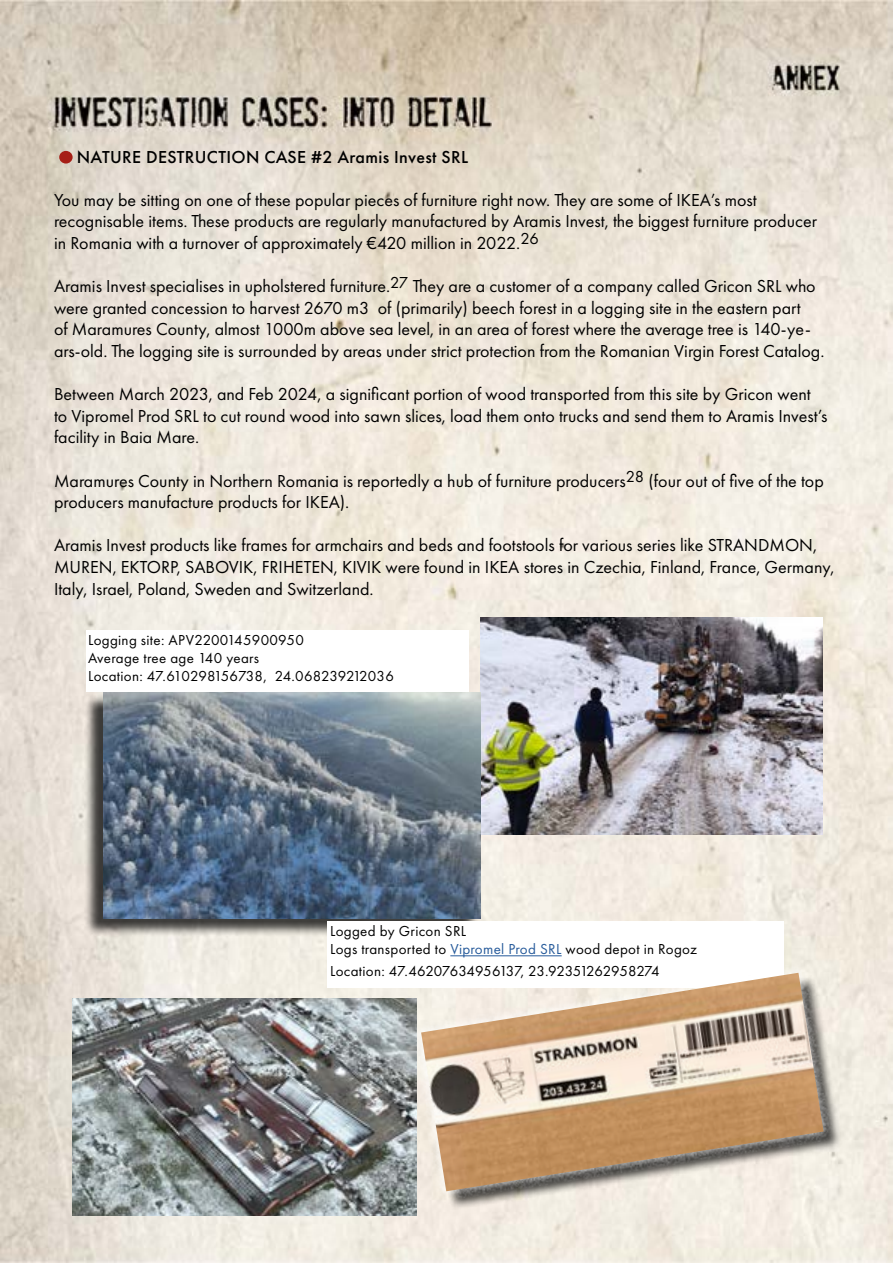
<style>
.page{position:relative;width:893px;height:1263px;background:#fff}
.page>*{position:absolute;margin:0;border:0;box-sizing:border-box;transform-origin:0 0}
.t1{font:18px/21.6px "Futura PT";color:#000}
.t2{font:500 18px "Futura PT";letter-spacing:.02em;color:#000}
.t3{font:15px/18px "Futura PT";letter-spacing:.02em;color:#000}
.t4{font:15px "Futura PT";letter-spacing:-.015em;color:#000}
.s1{color:#275b9b}
</style>
<div class="page">
<img style="left:0;top:0;width:893px;height:1262px">
<div style="left:59px;top:151px;width:14px;height:13px;background:#a61f16;border-radius:50%"></div>
<div style="left:87px;top:630px;width:382px;height:62px;background:#fff"></div>
<img style="left:480px;top:617px;width:343px;height:217px">
<div style="left:84px;top:694px;width:393px;height:243px;background:#000;opacity:.75"></div>
<img style="left:103px;top:692px;width:377px;height:226px">
<div style="left:327px;top:921px;width:457px;height:66px;background:#fff"></div>
<hr style="left:450px;top:955px;width:112px;height:1px;background:#275b9b">
<img style="left:72px;top:999px;width:344px;height:216px">
<div style="left:423px;top:975px;width:418px;height:234px;background:#000;opacity:.75"></div>
<svg style="left:409px;top:962px;width:426px;height:240px"></svg>
<img style="left:421px;top:973px;width:403px;height:218px">
<p class="t2" style="left:77px;top:146px;width:393px">NATURE DESTRUCTION CASE #2 Aramis Invest SRL</p>
<p class="t1" style="left:54px;top:189px;width:764px">You may be sitting on one of these popular pieces of furniture right now. They are some of IKEA’s most recognisable items. These products are regularly manufactured by Aramis Invest, the biggest furniture producer in Romania with a turnover of approximately €420 million in 2022.<sup>26</sup></p>
<p class="t1" style="left:54px;top:275px;width:772px">Aramis Invest specialises in upholstered furniture.<sup>27</sup> They are a customer of a company called Gricon SRL who were granted concession to harvest 2670 m3 of (primarily) beech forest in a logging site in the eastern part<br>of Maramures County, almost 1000m above sea level, in an area of forest where the average tree is 140-ye&shy;ars-old. The logging site is surrounded by areas under strict protection from the Romanian Virgin Forest Catalog.</p>
<p class="t1" style="left:54px;top:383px;width:775px">Between March 2023, and Feb 2024, a significant portion of wood transported from this site by Gricon went to Vipromel Prod SRL to cut round wood into sawn slices, load them onto trucks and send them to Aramis Invest’s facility in Baia Mare.</p>
<p class="t1" style="left:54px;top:470px;width:771px">Maramures County in Northern Romania is reportedly a hub of furniture producers<sup>28</sup> (four out of five of the top producers manufacture products for IKEA).</p>
<p class="t1" style="left:54px;top:534px;width:782px">Aramis Invest products like frames for armchairs and beds and footstools for various series like STRANDMON,<br>MUREN, EKTORP, SABOVIK, FRIHETEN, KIVIK were found in IKEA stores in Czechia, Finland, France, Germany,<br>Italy, Israel, Poland, Sweden and Switzerland.</p>
<p class="t3" style="left:88px;top:630px;width:307px">Logging site: APV2200145900950<br>Average tree age 140 years<br>Location: 47.610298156738, 24.068239212036</p>
<p class="t3" style="left:330px;top:922px;width:369px">Logged by Gricon SRL<br>Logs transported to <span class="s1">Vipromel Prod SRL</span> wood depot in Rogoz</p>
<p class="t4" style="left:330px;top:962px;width:331px">Location: 47.46207634956137, 23.92351262958274</p>
</div>
